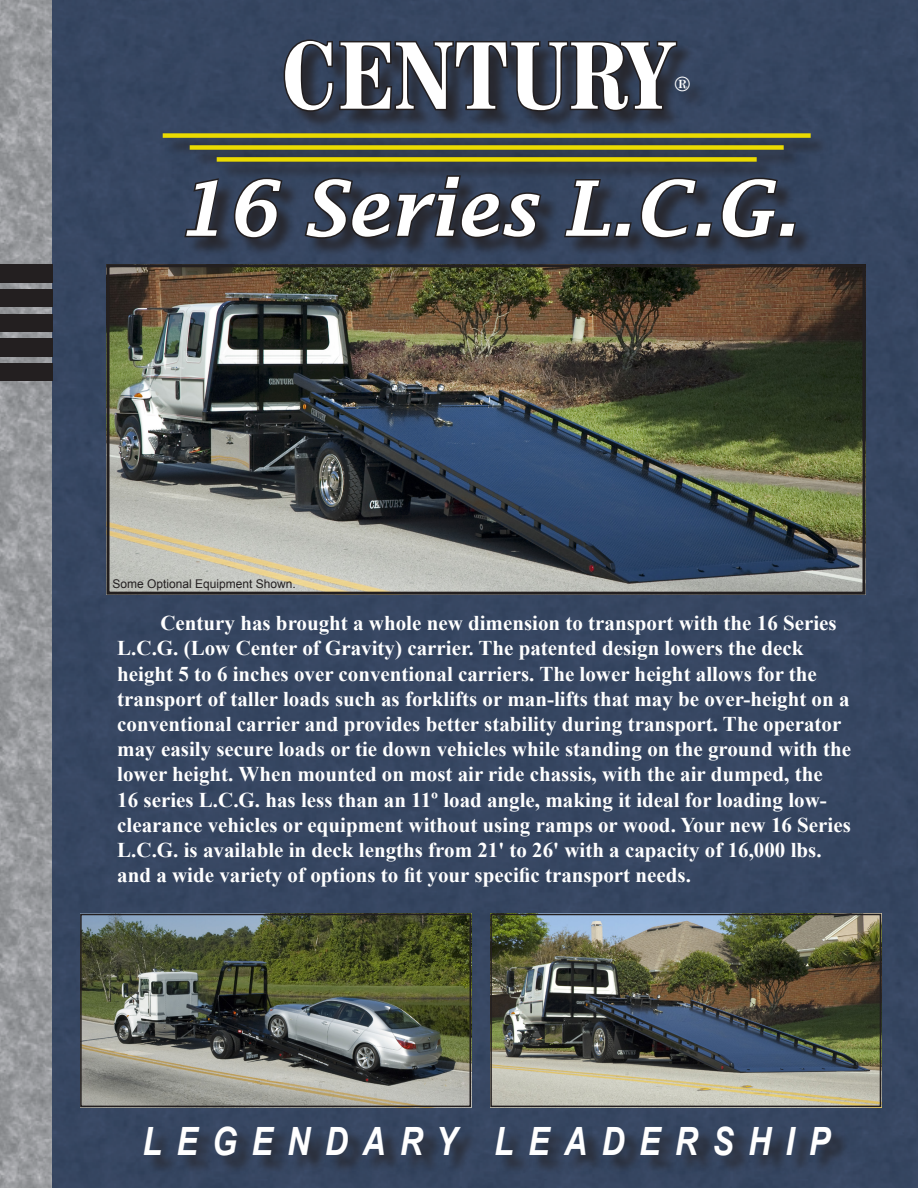
<style>
.page{position:relative;width:918px;height:1188px;background:#fff}
.page>*{position:absolute;margin:0;border:0;box-sizing:border-box;transform-origin:0 0}
.t1{font:700 condensed 94.5px "Century 725 BT";color:#fff}
.t2{font:italic 600 76.5px "Lucida Fax";color:#fff}
.t3{font:italic 700 39px "Arial Narrow";letter-spacing:.37em;color:#fff}
.Paragraph_Style_1{font:700 21px/25.2px "Times New Roman";color:#fff}
.t4{font:700 condensed 21px "Century 725 BT";color:#fff}
.t5{font:12px "Arial";color:#231f20}
</style>
<div class="page">
<img style="left:0;top:0;width:52px;height:1188px">
<div style="left:52px;top:0;width:866px;height:1188px;background:#364661"></div>
<div style="left:0;top:363px;width:52px;height:18px;background:#231f20"></div>
<div style="left:0;top:339px;width:52px;height:18px;background:#231f20"></div>
<div style="left:0;top:314px;width:52px;height:18px;background:#231f20"></div>
<div style="left:0;top:289px;width:52px;height:18px;background:#231f20"></div>
<div style="left:0;top:264px;width:52px;height:18px;background:#231f20"></div>
<div style="left:286px;top:42px;width:422px;height:88px;background:#231f20;opacity:.75"></div>
<svg style="left:282px;top:38px;width:397px;height:75px"></svg>
<div style="left:165px;top:136px;width:664px;height:21px;background:#323e54"></div>
<div style="left:163px;top:133px;width:648px;height:5px;background:#ebdb01"></div>
<div style="left:192px;top:147px;width:610px;height:22px;background:#313c50"></div>
<div style="left:190px;top:145px;width:594px;height:5px;background:#ebdb01"></div>
<div style="left:219px;top:159px;width:556px;height:21px;background:#313b4f"></div>
<div style="left:217px;top:157px;width:540px;height:5px;background:#ebdb01"></div>
<div style="left:188px;top:177px;width:626px;height:80px;background:#231f20;opacity:.75"></div>
<svg style="left:183px;top:176px;width:38px;height:63px"></svg>
<svg style="left:232px;top:176px;width:52px;height:64px"></svg>
<svg style="left:303px;top:174px;width:240px;height:66px"></svg>
<svg style="left:562px;top:176px;width:152px;height:64px"></svg>
<svg style="left:720px;top:176px;width:78px;height:64px"></svg>
<div style="left:147px;top:1129px;width:703px;height:45px;background:#231f20;opacity:.75"></div>
<img style="left:110px;top:268px;width:752px;height:323px">
<div style="left:106px;top:264px;width:760px;height:331px;border:3px solid #231f20"></div>
<img style="left:83px;top:917px;width:385px;height:187px">
<div style="left:80px;top:914px;width:391px;height:193px;border:2px solid #231f20"></div>
<img style="left:493px;top:917px;width:385px;height:187px">
<div style="left:490px;top:914px;width:391px;height:193px;border:2px solid #231f20"></div>
<p class="t1" style="left:282px;top:19px;width:393px">CENTURY</p>
<p class="t4" style="left:674px;top:71px;width:19px">®</p>
<p class="t2" style="left:175px;top:165px;width:625px">16 Series L.C.G.</p>
<p class="t5" style="left:112px;top:576px;width:185px">Some Optional Equipment Shown.</p>
<p class="Paragraph_Style_1" style="left:117px;top:610px;width:735px;text-indent:43px">Century has brought a whole new dimension to transport with the 16 Series L.C.G. (Low Center of Gravity) carrier. The patented design lowers the deck height 5 to 6 inches over conventional carriers. The lower height allows for the transport of taller loads such as forklifts or man-lifts that may be over-height on a conventional carrier and provides better stability during transport. The operator may easily secure loads or tie down vehicles while standing on the ground with the lower height. When mounted on most air ride chassis, with the air dumped, the<br>16 series L.C.G. has less than an 11º load angle, making it ideal for loading low&shy;clearance vehicles or equipment without using ramps or wood. Your new 16 Series L.C.G. is available in deck lengths from 21' to 26' with a capacity of 16,000 lbs. and a wide variety of options to fit your specific transport needs.</p>
<p class="t3" style="left:142px;top:1112px;width:689px">LEGENDARY LEADERSHIP</p>
</div>
